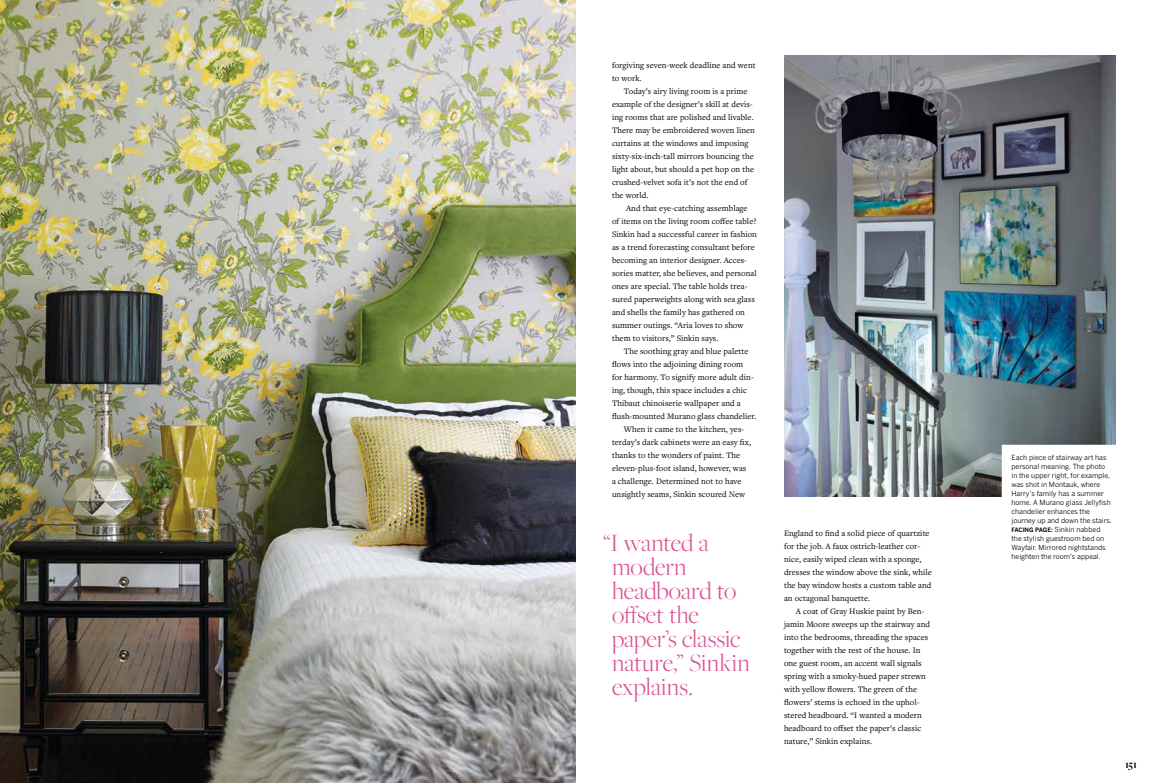
<style>
.page{position:relative;width:1152px;height:783px;background:#fff}
.page>*{position:absolute;margin:0;border:0;box-sizing:border-box;transform-origin:0 0}
.t1{font:300 26px/24px "Freight Big Pro";color:#d95293}
.t2{font:700 11px "Freight Big Pro";color:#000}
.t3{font:8.7px/13px "Freight Text Pro";letter-spacing:.005em;color:#000}
.t4{font:7px/9px "Benton Gothic";color:#000}
.s1{font-weight:700;font-size:6px}
</style>
<div class="page">
<img style="left:784px;top:55px;width:332px;height:442px">
<div style="left:1002px;top:445px;width:117px;height:213px;background:#fff"></div>
<img style="left:0;top:0;width:576px;height:783px">
<p class="t3" style="left:612px;top:58px;width:145px">forgiving seven-week deadline and went to work.</p>
<p class="t3" style="left:612px;top:84px;width:144px;text-indent:12px">Today’s airy living room is a prime example of the designer’s skill at devis&shy;ing rooms that are polished and livable.<br>There may be embroidered woven linen curtains at the windows and imposing sixty-six-inch-tall mirrors bouncing the light about, but should a pet hop on the crushed-velvet sofa it’s not the end of the world.</p>
<p class="t3" style="left:612px;top:201px;width:146px;text-indent:14px">And that eye-catching assemblage of items on the living room coffee table?<br>Sinkin had a successful career in fashion as a trend forecasting consultant before becoming an interior designer. Acces&shy;sories matter, she believes, and personal ones are special. The table holds trea&shy;sured paperweights along with sea glass and shells the family has gathered on summer outings. “Aria loves to show them to visitors,” Sinkin says.</p>
<p class="t3" style="left:624px;top:344px;width:126px">The soothing gray and blue palette</p>
<p class="t3" style="left:612px;top:357px;width:133px">flows into the adjoining dining room</p>
<p class="t3" style="left:612px;top:370px;width:143px">for harmony. To signify more adult din-</p>
<p class="t3" style="left:612px;top:383px;width:137px">ing, though, this space includes a chic</p>
<p class="t3" style="left:612px;top:396px;width:130px">Thibaut chinoiserie wallpaper and a</p>
<p class="t3" style="left:612px;top:409px;width:146px">flush-mounted Murano glass chandelier.</p>
<p class="t3" style="left:624px;top:422px;width:122px">When it came to the kitchen, yes-</p>
<p class="t3" style="left:612px;top:435px;width:140px">terday’s dark cabinets were an easy fix,</p>
<p class="t3" style="left:612px;top:448px;width:130px">thanks to the wonders of paint. The</p>
<p class="t3" style="left:612px;top:461px;width:136px">eleven-plus-foot island, however, was</p>
<p class="t3" style="left:612px;top:474px;width:131px">a challenge. Determined not to have</p>
<p class="t3" style="left:612px;top:487px;width:135px">unsightly seams, Sinkin scoured New</p>
<h1 class="t1" style="left:612px;top:530px;width:139px;text-indent:-9px">“I wanted a modern headboard to offset the paper’s classic nature,” Sinkin explains.</h1>
<p class="t3" style="left:784px;top:526px;width:149px">England to find a solid piece of quartzite for the job. A faux ostrich-leather cor&shy;nice, easily wiped clean with a sponge, dresses the window above the sink, while the bay window hosts a custom table and an octagonal banquette.</p>
<p class="t3" style="left:784px;top:604px;width:148px;text-indent:12px">A coat of Gray Huskie paint by Ben&shy;jamin Moore sweeps up the stairway and into the bedrooms, threading the spaces together with the rest of the house. In one guest room, an accent wall signals spring with a smoky-hued paper strewn with yellow flowers. The green of the flowers’ stems is echoed in the uphol&shy;stered headboard. “I wanted a modern headboard to offset the paper’s classic nature,” Sinkin explains.</p>
<p class="t4" style="left:1011px;top:453px;width:102px">Each piece of stairway art has personal meaning. The photo in the upper right, for example, was shot in Montauk, where<br>Harry’s family has a summer home. A Murano glass Jellyfish chandelier enhances the journey up and down the stairs.<br><span class="s1">FACING PAGE:</span> Sinkin nabbed the stylish guestroom bed on<br>Wayfair. Mirrored nightstands heighten the room’s appeal.</p>
<p class="t2" style="left:1125px;top:757px;width:13px">151</p>
</div>
